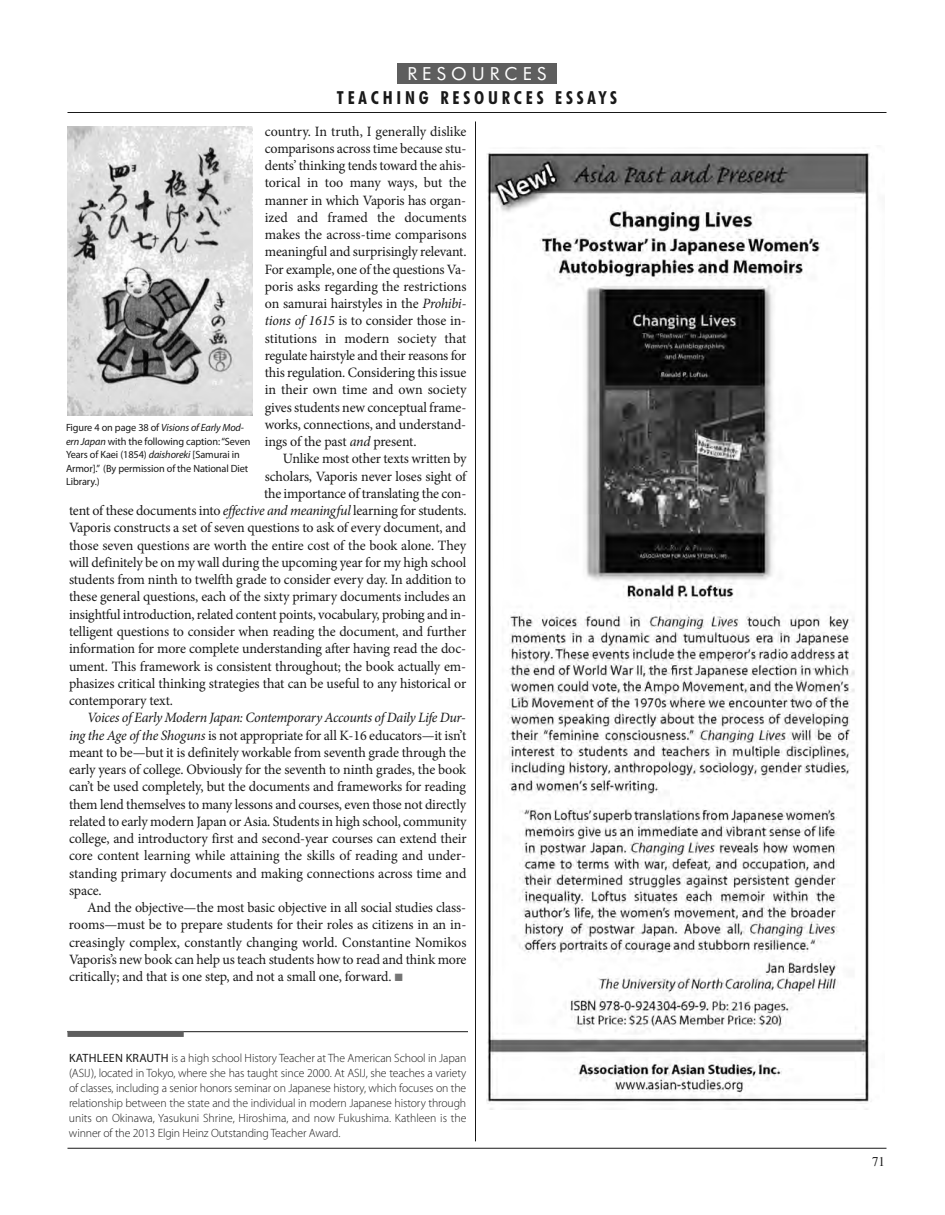
<style>
.page{position:relative;width:945px;height:1215px;background:#fff}
.page>*{position:absolute;margin:0;border:0;box-sizing:border-box;transform-origin:0 0}
.t1{font:700 condensed 18px "Futura BT";letter-spacing:.21em;color:#191919}
.t2{font:18px "Futura BT";letter-spacing:.285em;color:#fff}
.t3{font:14.25px/17.2px "Minion Pro";letter-spacing:-.01em;color:#191919;text-align:justify}
.t4{font:13.5px "EAA Times";color:#191919;scale:.95 1}
.t5{font:300 12px/15px "Myriad Pro";letter-spacing:-.01em;color:#191919;text-align:justify}
.t6{font:10.5px/13.5px "Myriad Pro";letter-spacing:-.01em;color:#191919}
.s1{font-style:italic}
.s2{color:#757575}
.s3{font-weight:400}
</style>
<div class="page">
<hr style="left:475px;top:122px;width:1px;height:1019px;background:#191919">
<hr style="left:68px;top:1148px;width:818px;height:1px;background:#191919">
<div style="left:397px;top:63px;width:160px;height:21px;background:#5e5e5e"></div>
<hr style="left:68px;top:112px;width:818px;height:1px;background:#191919">
<img style="left:486px;top:152px;width:384px;height:957px">
<img style="left:68px;top:127px;width:185px;height:289px">
<hr style="left:67px;top:1031px;width:401px;height:1px;background:#191919">
<div style="left:67px;top:1031px;width:117px;height:6px;background:#5e5e5e"></div>
<p class="t2" style="left:408px;top:66px;width:140px">RESOURCES</p>
<p class="t1" style="left:337px;top:90px;width:282px">TEACHING RESOURCES ESSAYS</p>
<p class="t3" style="left:265px;top:124px;width:203px">country. In truth, I generally dislike comparisons across time because stu&shy;dents’ thinking tends toward the ahis&shy;torical in too many ways, but the manner in which Vaporis has organ&shy;ized and framed the documents makes the across-time comparisons meaningful and surprisingly relevant.<br>For example, one of the questions Va&shy;poris asks regarding the restrictions on samurai hairstyles in the <span class="s1">Prohibi&shy;tions of 1615</span> is to consider those in&shy;stitutions in modern society that regulate hairstyle and their reasons for this regulation. Considering this issue in their own time and own society gives students new conceptual frame&shy;works, connections, and understand&shy;ings of the past <span class="s1">and</span> present.</p>
<p class="t3" style="left:283px;top:452px;width:185px">Unlike most other texts written by</p>
<p class="t3" style="left:265px;top:469px;width:203px">scholars, Vaporis never loses sight of</p>
<p class="t3" style="left:264px;top:486px;width:204px">the importance of translating the con-</p>
<p class="t3" style="left:69px;top:503px;width:399px">tent of these documents into <span class="s1">effective and meaningful</span> learning for students.</p>
<p class="t3" style="left:69px;top:521px;width:399px">Vaporis constructs a set of seven questions to ask of every document, and</p>
<p class="t3" style="left:69px;top:538px;width:399px">those seven questions are worth the entire cost of the book alone. They</p>
<p class="t3" style="left:69px;top:555px;width:399px">will definitely be on my wall during the upcoming year for my high school</p>
<p class="t3" style="left:69px;top:572px;width:399px">students from ninth to twelfth grade to consider every day. In addition to</p>
<p class="t3" style="left:69px;top:590px;width:399px">these general questions, each of the sixty primary documents includes an</p>
<p class="t3" style="left:69px;top:607px;width:399px">insightful introduction, related content points, vocabulary, probing and in-</p>
<p class="t3" style="left:69px;top:624px;width:399px">telligent questions to consider when reading the document, and further</p>
<p class="t3" style="left:69px;top:641px;width:399px">information for more complete understanding after having read the doc-</p>
<p class="t3" style="left:69px;top:659px;width:399px">ument. This framework is consistent throughout; the book actually em-</p>
<p class="t3" style="left:69px;top:676px;width:399px">phasizes critical thinking strategies that can be useful to any historical or</p>
<p class="t3" style="left:69px;top:693px;width:106px">contemporary text.</p>
<p class="t3" style="left:69px;top:710px;width:399px;text-indent:18px"><span class="s1">Voices of Early Modern Japan: Contemporary Accounts of Daily Life Dur&shy;ing the Age of the Shoguns</span> is not appropriate for all K-16 educators—it isn’t meant to be—but it is definitely workable from seventh grade through the early years of college. Obviously for the seventh to ninth grades, the book can’t be used completely, but the documents and frameworks for reading them lend themselves to many lessons and courses, even those not directly related to early modern Japan or Asia. Students in high school, community college, and introductory first and second-year courses can extend their core content learning while attaining the skills of reading and under&shy;standing primary documents and making connections across time and space.</p>
<p class="t3" style="left:69px;top:900px;width:399px;text-indent:18px">And the objective—the most basic objective in all social studies class&shy;rooms—must be to prepare students for their roles as citizens in an in&shy;creasingly complex, constantly changing world. Constantine Nomikos Vaporis’s new book can help us teach students how to read and think more critically; and that is one step, and not a small one, forward. <span class="s2">■</span></p>
<p class="t6" style="left:66px;top:422px;width:186px">Figure 4 on page 38 of <span class="s1">Visions of Early Mod&shy;ern Japan</span> with the following caption: “Seven Years of Kaei (1854) <span class="s1">daishoreki</span> [Samurai in Armor].” (By permission of the National diet Library.)</p>
<p class="t5" style="left:69px;top:1051px;width:399px"><span class="s3">KAthLeeN KrAuth</span> is a high school History Teacher at The American School in Japan (ASIJ), located in Tokyo, where she has taught since 2000. At ASIJ, she teaches a variety of classes, including a senior honors seminar on Japanese history, which focuses on the relationship between the state and the individual in modern Japanese history through units on Okinawa, Yasukuni Shrine, Hiroshima, and now Fukushima. Kathleen is the winner of the 2013 Elgin Heinz Outstanding Teacher Award.</p>
<p class="t4" style="left:872px;top:1156px;width:15px">71</p>
</div>
